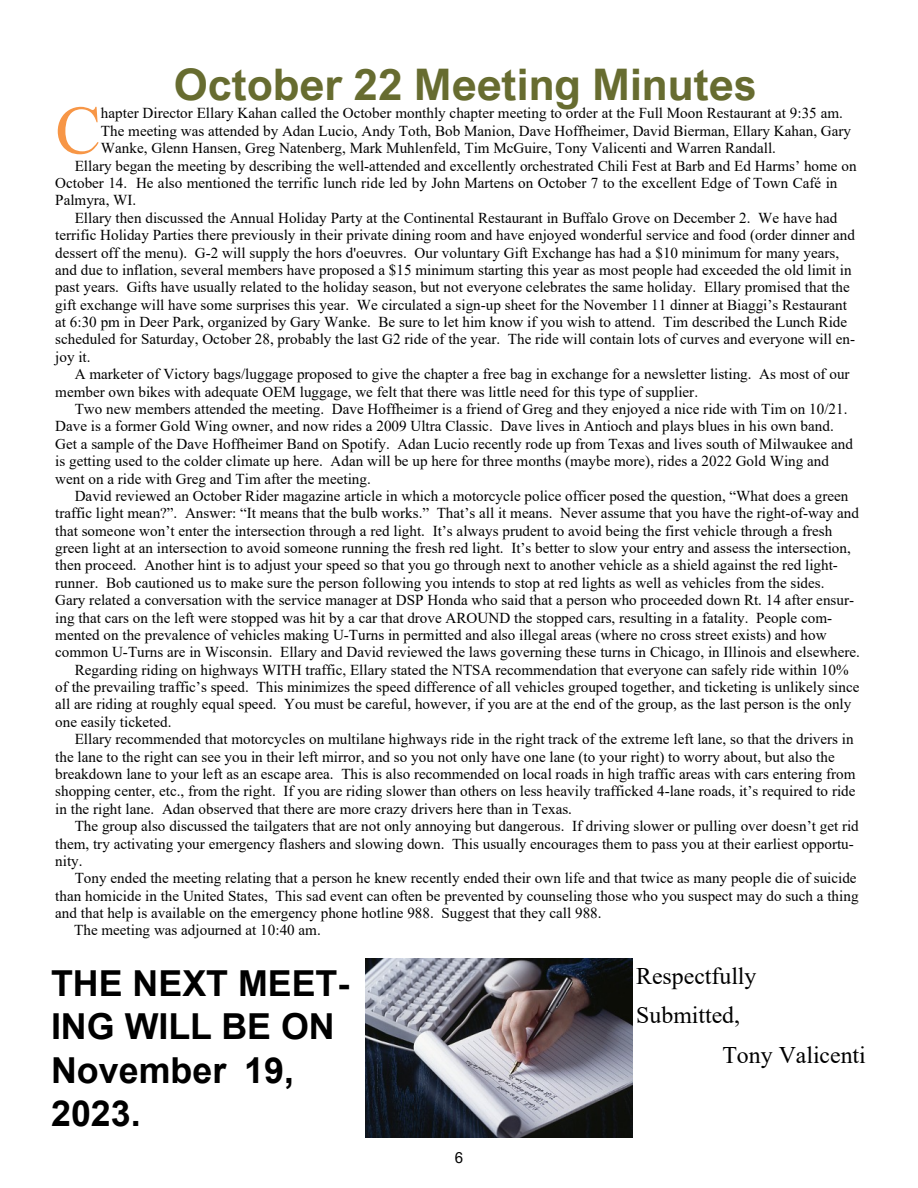
<style>
.page{position:relative;width:918px;height:1188px;background:#fff}
.page>*{position:absolute;margin:0;border:0;box-sizing:border-box;transform-origin:0 0}
.t1{font:68.55px "Times New Roman";color:#f79646}
.t2{font:700 43.5px "Arial Nova";color:#676c30}
.t3{font:700 35.85px/43.3px "Arial";color:#000}
.t4{font:23.85px "Times New Roman";color:#000}
.t5{font:15.15px "Times New Roman";color:#000}
.t6{font:15px "Arial Nova";color:#000}
</style>
<div class="page">
<img style="left:365px;top:959px;width:267px;height:178px">
<h2 class="t2" style="left:174px;top:68px;width:584px">October 22 Meeting Minutes</h2>
<h1 class="t1" style="left:55px;top:106px;width:47px">C</h1>
<p class="t5" style="left:101px;top:108px;width:743px">hapter Director Ellary Kahan called the October monthly chapter meeting to order at the Full Moon Restaurant at 9:35 am.</p>
<p class="t5" style="left:101px;top:125px;width:752px">The meeting was attended by Adan Lucio, Andy Toth, Bob Manion, Dave Hoffheimer, David Bierman, Ellary Kahan, Gary</p>
<p class="t5" style="left:101px;top:143px;width:677px">Wanke, Glenn Hansen, Greg Natenberg, Mark Muhlenfeld, Tim McGuire, Tony Valicenti and Warren Randall.</p>
<p class="t5" style="left:75px;top:160px;width:783px">Ellary began the meeting by describing the well-attended and excellently orchestrated Chili Fest at Barb and Ed Harms’ home on</p>
<p class="t5" style="left:55px;top:178px;width:784px">October 14. He also mentioned the terrific lunch ride led by John Martens on October 7 to the excellent Edge of Town Café in</p>
<p class="t5" style="left:55px;top:195px;width:83px">Palmyra, WI.</p>
<p class="t5" style="left:75px;top:212px;width:764px">Ellary then discussed the Annual Holiday Party at the Continental Restaurant in Buffalo Grove on December 2. We have had</p>
<p class="t5" style="left:55px;top:230px;width:801px">terrific Holiday Parties there previously in their private dining room and have enjoyed wonderful service and food (order dinner and</p>
<p class="t5" style="left:55px;top:247px;width:785px">dessert off the menu). G-2 will supply the hors d'oeuvres. Our voluntary Gift Exchange has had a $10 minimum for many years,</p>
<p class="t5" style="left:55px;top:264px;width:798px">and due to inflation, several members have proposed a $15 minimum starting this year as most people had exceeded the old limit in</p>
<p class="t5" style="left:55px;top:282px;width:796px">past years. Gifts have usually related to the holiday season, but not everyone celebrates the same holiday. Ellary promised that the</p>
<p class="t5" style="left:55px;top:299px;width:793px">gift exchange will have some surprises this year. We circulated a sign-up sheet for the November 11 dinner at Biaggi’s Restaurant</p>
<p class="t5" style="left:55px;top:317px;width:793px">at 6:30 pm in Deer Park, organized by Gary Wanke. Be sure to let him know if you wish to attend. Tim described the Lunch Ride</p>
<p class="t5" style="left:55px;top:334px;width:801px">scheduled for Saturday, October 28, probably the last G2 ride of the year. The ride will contain lots of curves and everyone will en-</p>
<p class="t5" style="left:55px;top:351px;width:37px">joy it.</p>
<p class="t5" style="left:75px;top:369px;width:776px">A marketer of Victory bags/luggage proposed to give the chapter a free bag in exchange for a newsletter listing. As most of our</p>
<p class="t5" style="left:55px;top:386px;width:644px">member own bikes with adequate OEM luggage, we felt that there was little need for this type of supplier.</p>
<p class="t5" style="left:75px;top:403px;width:774px">Two new members attended the meeting. Dave Hoffheimer is a friend of Greg and they enjoyed a nice ride with Tim on 10/21.</p>
<p class="t5" style="left:55px;top:421px;width:780px">Dave is a former Gold Wing owner, and now rides a 2009 Ultra Classic. Dave lives in Antioch and plays blues in his own band.</p>
<p class="t5" style="left:55px;top:438px;width:799px">Get a sample of the Dave Hoffheimer Band on Spotify. Adan Lucio recently rode up from Texas and lives south of Milwaukee and</p>
<p class="t5" style="left:55px;top:456px;width:775px">is getting used to the colder climate up here. Adan will be up here for three months (maybe more), rides a 2022 Gold Wing and</p>
<p class="t5" style="left:55px;top:473px;width:317px">went on a ride with Greg and Tim after the meeting.</p>
<p class="t5" style="left:75px;top:490px;width:775px">David reviewed an October Rider magazine article in which a motorcycle police officer posed the question, “What does a green</p>
<p class="t5" style="left:55px;top:508px;width:805px">traffic light mean?”. Answer: “It means that the bulb works.” That’s all it means. Never assume that you have the right-of-way and</p>
<p class="t5" style="left:55px;top:525px;width:779px">that someone won’t enter the intersection through a red light. It’s always prudent to avoid being the first vehicle through a fresh</p>
<p class="t5" style="left:55px;top:543px;width:797px">green light at an intersection to avoid someone running the fresh red light. It’s better to slow your entry and assess the intersection,</p>
<p class="t5" style="left:55px;top:560px;width:784px">then proceed. Another hint is to adjust your speed so that you go through next to another vehicle as a shield against the red light-</p>
<p class="t5" style="left:55px;top:577px;width:771px">runner. Bob cautioned us to make sure the person following you intends to stop at red lights as well as vehicles from the sides.</p>
<p class="t5" style="left:55px;top:595px;width:800px">Gary related a conversation with the service manager at DSP Honda who said that a person who proceeded down Rt. 14 after ensur-</p>
<p class="t5" style="left:55px;top:612px;width:778px">ing that cars on the left were stopped was hit by a car that drove AROUND the stopped cars, resulting in a fatality. People com-</p>
<p class="t5" style="left:55px;top:629px;width:773px">mented on the prevalence of vehicles making U-Turns in permitted and also illegal areas (where no cross street exists) and how</p>
<p class="t5" style="left:55px;top:647px;width:806px">common U-Turns are in Wisconsin. Ellary and David reviewed the laws governing these turns in Chicago, in Illinois and elsewhere.</p>
<p class="t5" style="left:75px;top:664px;width:776px">Regarding riding on highways WITH traffic, Ellary stated the NTSA recommendation that everyone can safely ride within 10%</p>
<p class="t5" style="left:55px;top:682px;width:806px">of the prevailing traffic’s speed. This minimizes the speed difference of all vehicles grouped together, and ticketing is unlikely since</p>
<p class="t5" style="left:55px;top:699px;width:798px">all are riding at roughly equal speed. You must be careful, however, if you are at the end of the group, as the last person is the only</p>
<p class="t5" style="left:55px;top:716px;width:118px">one easily ticketed.</p>
<p class="t5" style="left:75px;top:734px;width:780px">Ellary recommended that motorcycles on multilane highways ride in the right track of the extreme left lane, so that the drivers in</p>
<p class="t5" style="left:55px;top:751px;width:781px">the lane to the right can see you in their left mirror, and so you not only have one lane (to your right) to worry about, but also the</p>
<p class="t5" style="left:55px;top:769px;width:802px">breakdown lane to your left as an escape area. This is also recommended on local roads in high traffic areas with cars entering from</p>
<p class="t5" style="left:55px;top:786px;width:802px">shopping center, etc., from the right. If you are riding slower than others on less heavily trafficked 4-lane roads, it’s required to ride</p>
<p class="t5" style="left:55px;top:803px;width:518px">in the right lane. Adan observed that there are more crazy drivers here than in Texas.</p>
<p class="t5" style="left:75px;top:821px;width:786px">The group also discussed the tailgaters that are not only annoying but dangerous. If driving slower or pulling over doesn’t get rid</p>
<p class="t5" style="left:55px;top:838px;width:800px">them, try activating your emergency flashers and slowing down. This usually encourages them to pass you at their earliest opportu-</p>
<p class="t5" style="left:55px;top:855px;width:29px">nity.</p>
<p class="t5" style="left:75px;top:873px;width:783px">Tony ended the meeting relating that a person he knew recently ended their own life and that twice as many people die of suicide</p>
<p class="t5" style="left:55px;top:890px;width:805px">than homicide in the United States, This sad event can often be prevented by counseling those who you suspect may do such a thing</p>
<p class="t5" style="left:55px;top:908px;width:548px">and that help is available on the emergency phone hotline 988. Suggest that they call 988.</p>
<p class="t5" style="left:74px;top:925px;width:248px">The meeting was adjourned at 10:40 am.</p>
<h3 class="t4" style="left:636px;top:967px;width:122px">Respectfully</h3>
<h3 class="t4" style="left:636px;top:1007px;width:105px">Submitted,</h3>
<h3 class="t4" style="left:722px;top:1046px;width:145px">Tony Valicenti</h3>
<h3 class="t3" style="left:51px;top:965px;width:300px">THE NEXT MEET-<br>ING WILL BE ON<br>November 19,<br>2023.</h3>
<p class="t6" style="left:455px;top:1152px;width:10px">6</p>
</div>
